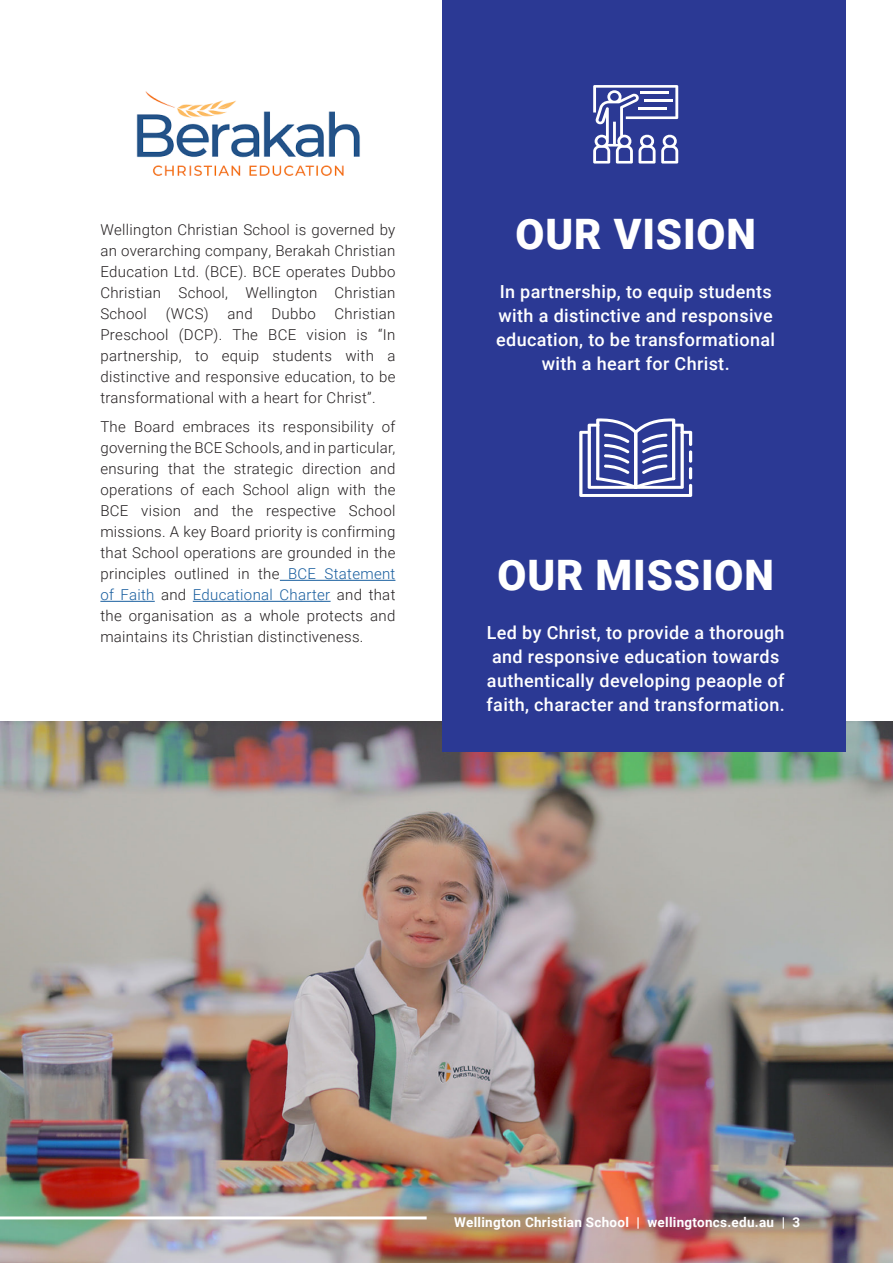
<style>
.page{position:relative;width:893px;height:1263px;background:#fff}
.page>*{position:absolute;margin:0;border:0;box-sizing:border-box;transform-origin:0 0}
.Body_text{font:900 42px "Roboto";letter-spacing:.02em;color:#fff}
.Body_text-2{font:500 18px/24px "Roboto";letter-spacing:.02em;color:#fff;text-align:center}
.Body_text-3{font:300 15px/21px "Roboto";letter-spacing:.02em;color:#231f20;text-align:justify}
.t1{font:700 13.5px "Roboto";letter-spacing:.02em;color:#fff}
.s1{color:#175d9e}
</style>
<div class="page">
<img style="left:0;top:721px;width:893px;height:542px">
<div style="left:442px;top:0;width:404px;height:751px;background:#2b3994"></div>
<hr style="left:280px;top:580px;width:115px;height:1px;background:#175d9e">
<hr style="left:100px;top:601px;width:55px;height:1px;background:#175d9e">
<hr style="left:193px;top:601px;width:138px;height:1px;background:#175d9e">
<img style="left:136px;top:91px;width:224px;height:85px">
<svg style="left:593px;top:85px;width:85px;height:79px"></svg>
<svg style="left:579px;top:418px;width:113px;height:79px"></svg>
<hr style="left:0;top:1216px;width:427px;height:3px;background:#fff">
<p class="Body_text-3" style="left:100px;top:218px;width:297px">Wellington Christian School is governed by an overarching company, Berakah Christian Education Ltd. (BCE). BCE operates Dubbo Christian School, Wellington Christian School</p>
<p class="Body_text-3" style="left:166px;top:302px;width:45px">(WCS)</p>
<p class="Body_text-3" style="left:228px;top:302px;width:27px">and</p>
<p class="Body_text-3" style="left:272px;top:302px;width:46px">Dubbo</p>
<p class="Body_text-3" style="left:100px;top:302px;width:297px;text-indent:234px">Christian Preschool (DCP). The BCE vision is “In partnership, to equip students with a distinctive and responsive education, to be transformational with a heart for Christ”.</p>
<p class="Body_text-3" style="left:100px;top:416px;width:297px">The Board embraces its responsibility of governing the BCE Schools, and in particular, ensuring that the strategic direction and operations of each School align with the BCE vision and the respective School missions. A key Board priority is confirming that School operations are grounded in the principles outlined in the <span class="s1">BCE Statement of Faith</span> and <span class="s1">Educational Charter</span> and that the organisation as a whole protects and maintains its Christian distinctiveness.</p>
<p class="Body_text" style="left:516px;top:204px;width:242px">OUR VISION</p>
<p class="Body_text-2" style="left:496px;top:279px;width:281px">In partnership, to equip students with a distinctive and responsive education, to be transformational with a heart for Christ.</p>
<p class="Body_text" style="left:497px;top:545px;width:278px">OUR MISSION</p>
<p class="Body_text-2" style="left:487px;top:620px;width:300px">Led by Christ, to provide a thorough and responsive education towards authentically developing peaople of faith, character and transformation.</p>
<p class="t1" style="left:454px;top:1212px;width:348px">Wellington Christian School | wellingtoncs.edu.au | 3</p>
</div>
